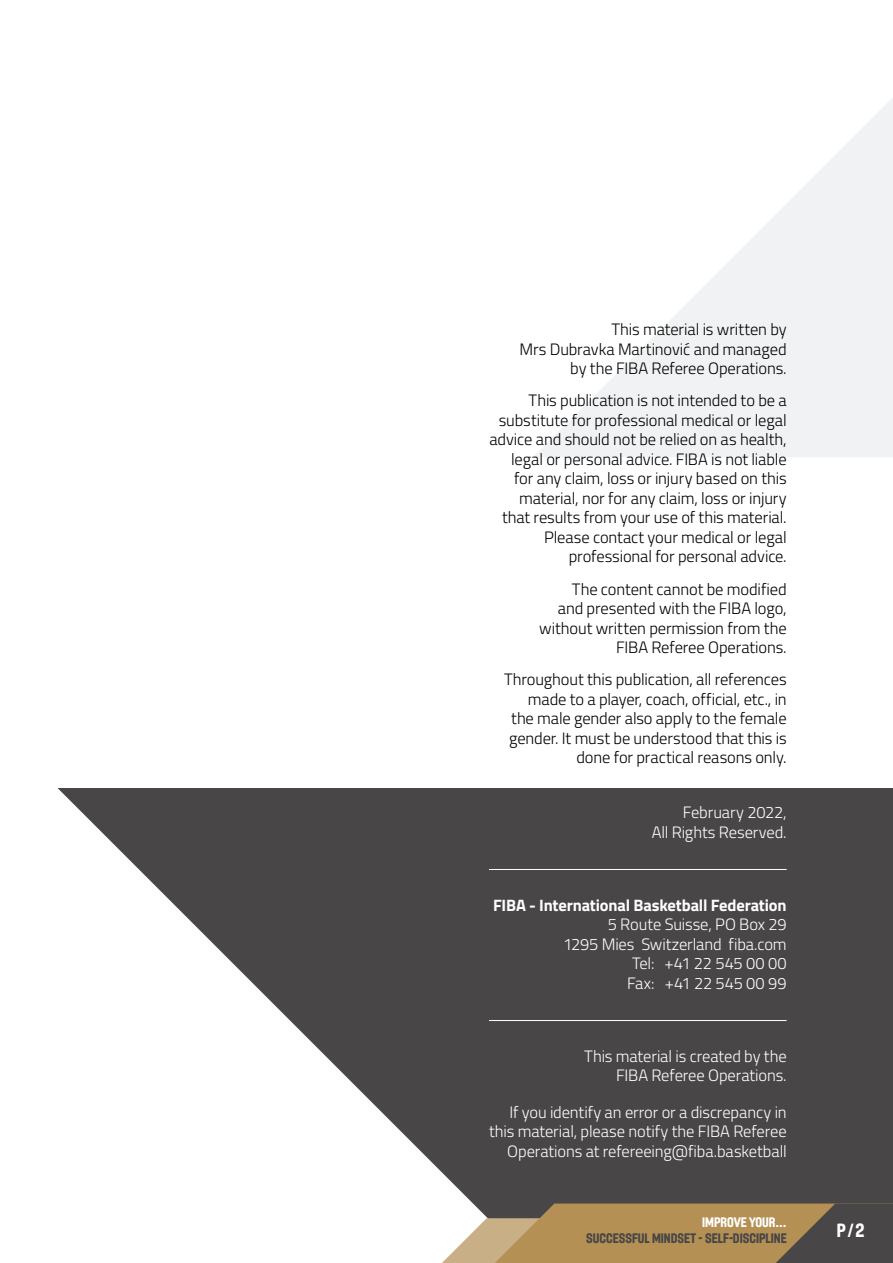
<style>
.page{position:relative;width:893px;height:1263px;background:#fff}
.page>*{position:absolute;margin:0;border:0;box-sizing:border-box;transform-origin:0 0}
.t1{font:18.75px "FIBA";color:#fff}
.t2{font:300 16.5px/19.5px "Titillium";letter-spacing:-.01em;color:#000;text-align:right}
.t3{font:300 16.5px/19.5px "Titillium";letter-spacing:-.01em;color:#fff;text-align:right}
.t4{font:700 16.5px "Titillium";letter-spacing:-.01em;color:#fff}
.t5{font:13.5px "FIBA";color:#474547}
.t6{font:13.5px "FIBA";color:#fff}
</style>
<div class="page">
<div style="left:0;top:788px;width:893px;height:475px;background:#494648"></div>
<svg style="left:0;top:788px;width:473px;height:475px;fill:#fff"></svg>
<svg style="left:421px;top:1203px;width:472px;height:60px"></svg>
<svg style="left:534px;top:98px;width:359px;height:359px;fill:#f1f2f4"></svg>
<hr style="left:489px;top:869px;width:298px;height:1px;background:#fff">
<hr style="left:489px;top:1020px;width:298px;height:1px;background:#fff">
<p class="t2" style="left:519px;top:319px;width:269px">This material is written by<br>Mrs Dubravka Martinović and managed by the FIBA Referee Operations.</p>
<p class="t2" style="left:489px;top:390px;width:299px">This publication is not intended to be a substitute for professional medical or legal advice and should not be relied on as health, legal or personal advice. FIBA is not liable for any claim, loss or injury based on this material, nor for any claim, loss or injury that results from your use of this material.<br>Please contact your medical or legal professional for personal advice.</p>
<p class="t2" style="left:539px;top:578px;width:249px">The content cannot be modified<br>and presented with the FIBA logo, without written permission from the<br>FIBA Referee Operations.</p>
<p class="t2" style="left:504px;top:669px;width:284px">Throughout this publication, all references made to a player, coach, official, etc., in the male gender also apply to the female gender. It must be understood that this is done for practical reasons only.</p>
<p class="t3" style="left:652px;top:802px;width:136px">February 2022,<br>All Rights Reserved.</p>
<p class="t4" style="left:493px;top:892px;width:295px">FIBA - International Basketball Federation</p>
<p class="t3" style="left:563px;top:914px;width:225px">5 Route Suisse, PO Box 29<br>1295 Mies Switzerland fiba.com<br>Tel: +41 22 545 00 00<br>Fax: +41 22 545 00 99</p>
<p class="t3" style="left:584px;top:1045px;width:204px">This material is created by the<br>FIBA Referee Operations.</p>
<p class="t3" style="left:489px;top:1101px;width:299px">If you identify an error or a discrepancy in this material, please notify the FIBA Referee<br>Operations at refereeing@fiba.basketball</p>
<p class="t6" style="left:702px;top:1214px;width:86px">IMPROVE YOUR...</p>
<p class="t5" style="left:586px;top:1230px;width:202px">SUCCESSFUL MINDSET - SELF-DISCIPLINE</p>
<p class="t1" style="left:837px;top:1219px;width:29px">P / 2</p>
</div>
